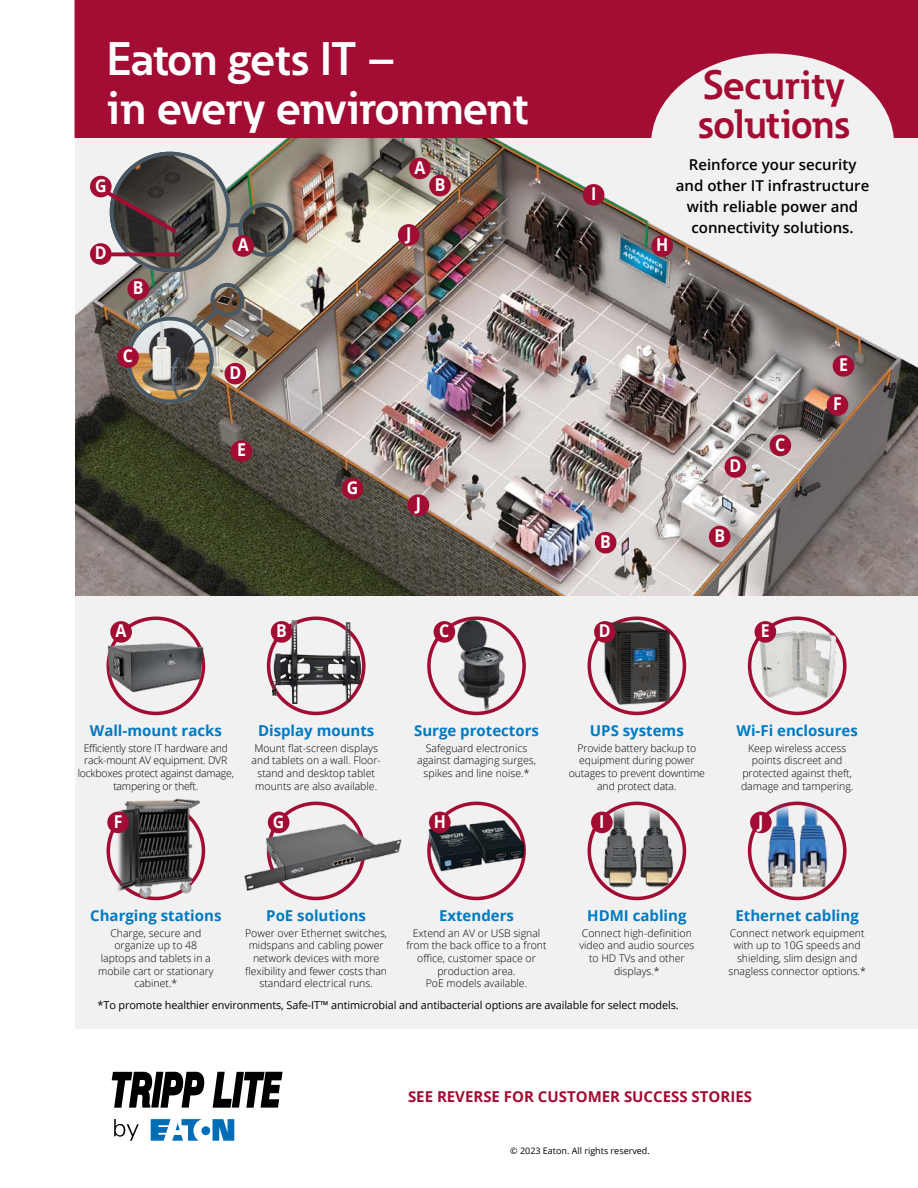
<style>
.page{position:relative;width:918px;height:1188px;background:#fff}
.page>*{position:absolute;margin:0;border:0;box-sizing:border-box;transform-origin:0 0}
.t1{font:700 46.5px/49.5px "Eaton";letter-spacing:-.01em;color:#fff}
.t2{font:700 40.5px/39px "Eaton";letter-spacing:-.01em;color:#a30c33}
.t3{font:700 17.7px "Open Sans";color:#fff;scale:.9 1}
.t4{font:700 15px "Open Sans";color:#007ac2}
.t5{font:600 15px/21px "Open Sans";color:#000;text-align:center}
.t6{font:700 15px "Open Sans";color:#a30c33}
.t7{font:10.8px "Open Sans";letter-spacing:-.01em;color:#000}
.t8{font:300 10.5px/12.6px "Open Sans";color:#000;text-align:center}
.t9{font:300 10.5px/12.6px "Open Sans";letter-spacing:-.02em;color:#000;text-align:center}
.t10{font:9px "Open Sans";color:#000}
</style>
<div class="page">
<svg style="left:151px;top:1119px;width:83px;height:22px"></svg>
<svg style="left:114px;top:1119px;width:25px;height:22px"></svg>
<svg style="left:112px;top:1072px;width:93px;height:36px"></svg>
<svg style="left:213px;top:1072px;width:70px;height:36px"></svg>
<div style="left:75px;top:0;width:843px;height:1029px;background:#f1f1f2"></div>
<img style="left:75px;top:138px;width:843px;height:458px">
<div style="left:107px;top:617px;width:98px;height:98px;border:4px solid #a30c33;border-radius:50%"></div>
<svg style="left:269px;top:618px;width:95px;height:95px"></svg>
<div style="left:267px;top:617px;width:99px;height:98px;border:4px solid #a30c33;border-radius:50%"></div>
<svg style="left:589px;top:618px;width:95px;height:95px"></svg>
<div style="left:588px;top:617px;width:98px;height:98px;border:4px solid #a30c33;border-radius:50%"></div>
<svg style="left:750px;top:618px;width:95px;height:95px"></svg>
<div style="left:748px;top:617px;width:99px;height:98px;border:4px solid #a30c33;border-radius:50%"></div>
<div style="left:107px;top:802px;width:98px;height:98px;border:4px solid #a30c33;border-radius:50%"></div>
<svg style="left:269px;top:803px;width:95px;height:95px"></svg>
<div style="left:267px;top:802px;width:99px;height:98px;border:4px solid #a30c33;border-radius:50%"></div>
<div style="left:427px;top:802px;width:99px;height:98px;border:4px solid #a30c33;border-radius:50%"></div>
<svg style="left:589px;top:803px;width:95px;height:95px"></svg>
<div style="left:588px;top:802px;width:98px;height:98px;border:4px solid #a30c33;border-radius:50%"></div>
<div style="left:748px;top:802px;width:99px;height:98px;border:4px solid #a30c33;border-radius:50%"></div>
<img style="left:272px;top:620px;width:89px;height:84px">
<img style="left:757px;top:628px;width:84px;height:72px">
<img style="left:106px;top:637px;width:100px;height:59px">
<img style="left:427px;top:817px;width:99px;height:57px">
<img style="left:116px;top:798px;width:86px;height:103px">
<img style="left:602px;top:620px;width:69px;height:87px">
<img style="left:766px;top:801px;width:62px;height:88px">
<img style="left:602px;top:803px;width:72px;height:87px">
<img style="left:427px;top:616px;width:99px;height:100px">
<div style="left:271px;top:621px;width:21px;height:22px;background:#a30c33;border-radius:50%"></div>
<div style="left:434px;top:621px;width:21px;height:22px;background:#a30c33;border-radius:50%"></div>
<div style="left:594px;top:621px;width:22px;height:22px;background:#a30c33;border-radius:50%"></div>
<div style="left:755px;top:621px;width:21px;height:22px;background:#a30c33;border-radius:50%"></div>
<div style="left:268px;top:812px;width:21px;height:21px;background:#a30c33;border-radius:50%"></div>
<div style="left:107px;top:812px;width:22px;height:21px;background:#a30c33;border-radius:50%"></div>
<div style="left:429px;top:812px;width:22px;height:21px;background:#a30c33;border-radius:50%"></div>
<div style="left:591px;top:812px;width:22px;height:21px;background:#a30c33;border-radius:50%"></div>
<div style="left:750px;top:812px;width:22px;height:21px;background:#a30c33;border-radius:50%"></div>
<div style="left:110px;top:621px;width:22px;height:22px;background:#a30c33;border-radius:50%"></div>
<svg style="left:228px;top:221px;width:18px;height:9px"></svg>
<div style="left:583px;top:184px;width:21px;height:22px;background:#a30c33;border-radius:50%"></div>
<div style="left:429px;top:175px;width:22px;height:21px;background:#a30c33;border-radius:50%"></div>
<div style="left:398px;top:224px;width:22px;height:22px;background:#a30c33;border-radius:50%"></div>
<div style="left:651px;top:235px;width:22px;height:22px;background:#a30c33;border-radius:50%"></div>
<div style="left:127px;top:278px;width:22px;height:22px;background:#a30c33;border-radius:50%"></div>
<div style="left:833px;top:355px;width:21px;height:22px;background:#a30c33;border-radius:50%"></div>
<div style="left:827px;top:394px;width:21px;height:22px;background:#a30c33;border-radius:50%"></div>
<div style="left:231px;top:440px;width:21px;height:22px;background:#a30c33;border-radius:50%"></div>
<div style="left:408px;top:494px;width:21px;height:22px;background:#a30c33;border-radius:50%"></div>
<div style="left:709px;top:526px;width:21px;height:21px;background:#a30c33;border-radius:50%"></div>
<div style="left:595px;top:532px;width:21px;height:22px;background:#a30c33;border-radius:50%"></div>
<div style="left:225px;top:363px;width:21px;height:21px;background:#a30c33;border-radius:50%"></div>
<div style="left:211px;top:283px;width:33px;height:34px;border:4px solid #485865;border-radius:50%"></div>
<svg style="left:172px;top:305px;width:50px;height:49px"></svg>
<img style="left:127px;top:317px;width:86px;height:86px;border-radius:43px">
<div style="left:127px;top:317px;width:86px;height:86px;border:4px solid #485865;border-radius:50%"></div>
<div style="left:117px;top:346px;width:22px;height:22px;background:#a30c33;border-radius:50%"></div>
<div style="left:725px;top:456px;width:21px;height:22px;background:#a30c33;border-radius:50%"></div>
<div style="left:238px;top:203px;width:54px;height:54px;border:4px solid #485865;border-radius:50%"></div>
<div style="left:409px;top:158px;width:22px;height:21px;background:#a30c33;border-radius:50%"></div>
<div style="left:770px;top:435px;width:21px;height:21px;background:#a30c33;border-radius:50%"></div>
<div style="left:232px;top:235px;width:22px;height:22px;background:#a30c33;border-radius:50%"></div>
<div style="left:342px;top:478px;width:21px;height:21px;background:#a30c33;border-radius:50%"></div>
<img style="left:110px;top:152px;width:121px;height:120px;border-radius:60px">
<div style="left:110px;top:152px;width:121px;height:120px;border:4px solid #485865;border-radius:50%"></div>
<svg style="left:112px;top:252px;width:68px;height:4px"></svg>
<div style="left:90px;top:243px;width:22px;height:22px;background:#a30c33;border-radius:50%"></div>
<svg style="left:95px;top:183px;width:86px;height:54px;background:#615656"></svg>
<div style="left:90px;top:176px;width:22px;height:21px;background:#a30c33;border-radius:50%"></div>
<img style="left:244px;top:818px;width:158px;height:78px">
<svg style="left:75px;top:0;width:843px;height:138px;background:#ad2b4d"></svg>
<p class="t1" style="left:107px;top:33px;width:422px">Eaton gets IT –<br>in every environment</p>
<p class="t3" style="left:95px;top:173px;width:14px">G</p>
<p class="t3" style="left:95px;top:240px;width:15px">D</p>
<p class="t3" style="left:133px;top:275px;width:13px">B</p>
<p class="t3" style="left:123px;top:343px;width:13px">C</p>
<p class="t3" style="left:238px;top:232px;width:14px">A</p>
<p class="t3" style="left:229px;top:360px;width:15px">D</p>
<p class="t3" style="left:237px;top:437px;width:11px">E</p>
<p class="t3" style="left:414px;top:155px;width:14px">A</p>
<p class="t3" style="left:435px;top:172px;width:13px">B</p>
<p class="t3" style="left:406px;top:221px;width:7px">J</p>
<p class="t3" style="left:347px;top:475px;width:14px">G</p>
<p class="t3" style="left:416px;top:491px;width:7px">J</p>
<p class="t3" style="left:591px;top:181px;width:7px">I</p>
<p class="t3" style="left:600px;top:529px;width:13px">B</p>
<p class="t3" style="left:656px;top:232px;width:15px">H</p>
<p class="t2" style="left:698px;top:65px;width:154px">Security solutions</p>
<p class="t5" style="left:676px;top:154px;width:195px">Reinforce your security and other IT infrastructure with reliable power and connectivity solutions.</p>
<p class="t3" style="left:729px;top:453px;width:15px">D</p>
<p class="t3" style="left:714px;top:523px;width:13px">B</p>
<p class="t3" style="left:775px;top:432px;width:13px">C</p>
<p class="t3" style="left:839px;top:352px;width:11px">E</p>
<p class="t3" style="left:833px;top:391px;width:11px">F</p>
<p class="t3" style="left:116px;top:618px;width:14px">A</p>
<p class="t3" style="left:276px;top:618px;width:13px">B</p>
<p class="t3" style="left:439px;top:618px;width:13px">C</p>
<p class="t3" style="left:599px;top:618px;width:15px">D</p>
<p class="t3" style="left:761px;top:618px;width:11px">E</p>
<p class="t4" style="left:90px;top:720px;width:134px">Wall-mount racks</p>
<p class="t9" style="left:78px;top:741px;width:158px">Efficiently store IT hardware and rack-mount AV equipment. DVR lockboxes protect against damage, tampering or theft.</p>
<p class="t4" style="left:258px;top:720px;width:118px">Display mounts</p>
<p class="t8" style="left:252px;top:741px;width:131px">Mount flat-screen displays and tablets on a wall. Floor&shy;stand and desktop tablet mounts are also available.</p>
<p class="t4" style="left:414px;top:720px;width:126px">Surge protectors</p>
<p class="t8" style="left:417px;top:741px;width:120px">Safeguard electronics against damaging surges, spikes and line noise.*</p>
<p class="t4" style="left:590px;top:720px;width:95px">UPS systems</p>
<p class="t8" style="left:569px;top:741px;width:138px">Provide battery backup to equipment during power outages to prevent downtime and protect data.</p>
<p class="t4" style="left:737px;top:720px;width:123px">Wi-Fi enclosures</p>
<p class="t8" style="left:741px;top:741px;width:114px">Keep wireless access points discreet and protected against theft, damage and tampering.</p>
<p class="t3" style="left:114px;top:809px;width:11px">F</p>
<p class="t3" style="left:273px;top:809px;width:14px">G</p>
<p class="t3" style="left:434px;top:809px;width:15px">H</p>
<p class="t3" style="left:599px;top:809px;width:7px">I</p>
<p class="t3" style="left:758px;top:809px;width:7px">J</p>
<p class="t4" style="left:90px;top:905px;width:133px">Charging stations</p>
<p class="t8" style="left:98px;top:926px;width:117px">Charge, secure and organize up to 48 laptops and tablets in a mobile cart or stationary cabinet.*</p>
<p class="t4" style="left:266px;top:905px;width:101px">PoE solutions</p>
<p class="t8" style="left:245px;top:926px;width:144px">Power over Ethernet switches, midspans and cabling power network devices with more flexibility and fewer costs than standard electrical runs.</p>
<p class="t4" style="left:439px;top:905px;width:76px">Extenders</p>
<p class="t8" style="left:406px;top:926px;width:142px">Extend an AV or USB signal from the back office to a front office, customer space or production area.<br>PoE models available.</p>
<p class="t4" style="left:587px;top:905px;width:101px">HDMI cabling</p>
<p class="t8" style="left:579px;top:926px;width:117px">Connect high-definition video and audio sources to HD TVs and other displays.*</p>
<p class="t7" style="left:98px;top:998px;width:583px">*To promote healthier environments, Safe-IT™ antimicrobial and antibacterial options are available for select models.</p>
<p class="t4" style="left:736px;top:905px;width:125px">Ethernet cabling</p>
<p class="t8" style="left:729px;top:926px;width:139px">Connect network equipment with up to 10G speeds and shielding, slim design and snagless connector options.*</p>
<p class="t6" style="left:408px;top:1086px;width:345px">SEE REVERSE FOR CUSTOMER SUCCESS STORIES</p>
<p class="t10" style="left:510px;top:1145px;width:141px">© 2023 Eaton. All rights reserved.</p>
</div>
